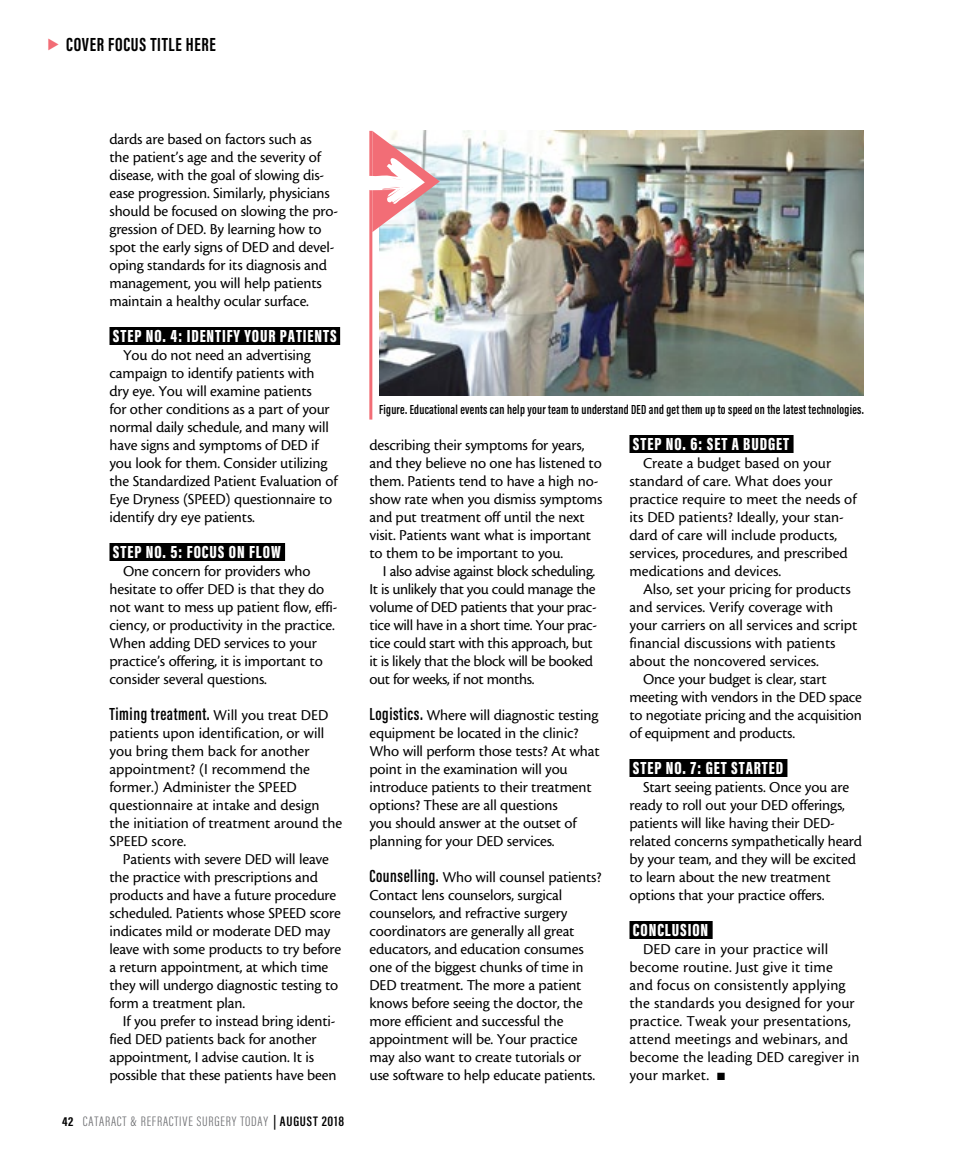
<style>
.page{position:relative;width:972px;height:1161px;background:#fff}
.page>*{position:absolute;margin:0;border:0;box-sizing:border-box;transform-origin:0 0}
.t1{font:700 19.5px "Acumin Pro Extra Cond";letter-spacing:.035em;color:#000}
.t2{font:900 18px "Acumin Pro Extra Cond";letter-spacing:.05em;color:#fff}
.t3{font:600 18px "Acumin Pro Extra Cond";letter-spacing:.03em;color:#000}
.t4{font:15.75px/18px "Cronos MM 408 10";letter-spacing:-.01em;color:#000}
.t5{font:15.75px/18px "Cronos MM 408 10";letter-spacing:.01em;color:#000}
.t6{font:300 14.1px "Acumin Pro Extra Cond";letter-spacing:.05em;color:#6d6e71;scale:1.11 1}
.t7{font:600 13.5px "Acumin Pro Extra Cond";letter-spacing:.02em;color:#000}
.s1{font-family:"Cronos MM 408 10";font-weight:400;font-size:15.75px}
.s2{font-weight:700;font-size:13.35px;color:#000}
.s3{font-weight:600;color:#000}
.s4{font-family:"Acumin Pro Extra Cond";font-weight:600;font-size:18px}
</style>
<div class="page">
<div style="left:110px;top:327px;width:230px;height:18px;background:#000"></div>
<div style="left:110px;top:543px;width:175px;height:18px;background:#000"></div>
<div style="left:630px;top:435px;width:164px;height:18px;background:#000"></div>
<div style="left:630px;top:759px;width:157px;height:18px;background:#000"></div>
<div style="left:630px;top:921px;width:83px;height:18px;background:#000"></div>
<img style="left:380px;top:131px;width:483px;height:265px">
<hr style="left:369px;top:131px;width:3px;height:289px;background:#f26d76">
<svg style="left:369px;top:131px;width:71px;height:101px"></svg>
<p class="t1" style="left:66px;top:32px;width:151px">COVER FOCUS TITLE HERE</p>
<p class="t4" style="left:110px;top:130px;width:230px">dards are based on factors such as<br>the patient’s age and the severity of disease, with the goal of slowing dis&shy;ease progression. Similarly, physicians should be focused on slowing the pro&shy;gression of DED. By learning how to spot the early signs of DED and devel&shy;oping standards for its diagnosis and management, you will help patients maintain a healthy ocular surface.</p>
<p class="t2" style="left:113px;top:325px;width:225px">STEP NO. 4: IDENTIFY YOUR PATIENTS</p>
<p class="t4" style="left:110px;top:346px;width:230px;text-indent:13px">You do not need an advertising campaign to identify patients with dry eye. You will examine patients<br>for other conditions as a part of your normal daily schedule, and many will have signs and symptoms of DED if you look for them. Consider utilizing the Standardized Patient Evaluation of Eye Dryness (SPEED) questionnaire to identify dry eye patients.</p>
<p class="t2" style="left:113px;top:541px;width:169px">STEP NO. 5: FOCUS ON FLOW</p>
<p class="t4" style="left:110px;top:562px;width:230px;text-indent:13px">One concern for providers who hesitate to offer DED is that they do not want to mess up patient flow, effi&shy;ciency, or productivity in the practice.<br>When adding DED services to your practice’s offering, it is important to consider several questions.</p>
<p class="t3" style="left:110px;top:703px;width:220px">Timing treatment. <span class="s1">Will you treat DED</span></p>
<p class="t4" style="left:109px;top:724px;width:234px">patients upon identification, or will you bring them back for another appointment? (I recommend the former.) Administer the SPEED questionnaire at intake and design the initiation of treatment around the<br>SPEED score.</p>
<p class="t4" style="left:109px;top:850px;width:233px;text-indent:13px">Patients with severe DED will leave the practice with prescriptions and products and have a future procedure scheduled. Patients whose SPEED score indicates mild or moderate DED may leave with some products to try before a return appointment, at which time they will undergo diagnostic testing to form a treatment plan.</p>
<p class="t4" style="left:109px;top:1012px;width:229px;text-indent:13px">If you prefer to instead bring identi&shy;fied DED patients back for another appointment, I advise caution. It is possible that these patients have been</p>
<p class="t6" style="left:62px;top:1113px;width:256px"><span class="s2">42</span> CATARACT &amp; REFRACTIVE SURGERY TODAY <span class="s3">| AUGUST 2018</span></p>
<p class="t7" style="left:379px;top:401px;width:486px">Figure. Educational events can help your team to understand DED and get them up to speed on the latest technologies.</p>
<p class="t4" style="left:369px;top:436px;width:234px">describing their symptoms for years, and they believe no one has listened to them. Patients tend to have a high no&shy;show rate when you dismiss symptoms and put treatment off until the next visit. Patients want what is important to them to be important to you.</p>
<p class="t4" style="left:369px;top:562px;width:229px;text-indent:13px">I also advise against block scheduling.<br>It is unlikely that you could manage the volume of DED patients that your prac&shy;tice will have in a short time. Your prac&shy;tice could start with this approach, but it is likely that the block will be booked out for weeks, if not months.</p>
<p class="t4" style="left:369px;top:706px;width:232px"><span class="s4">Logistics.</span> Where will diagnostic testing equipment be located in the clinic?<br>Who will perform those tests? At what point in the examination will you introduce patients to their treatment options? These are all questions<br>you should answer at the outset of planning for your DED services.</p>
<p class="t4" style="left:369px;top:868px;width:233px"><span class="s4">Counselling.</span> Who will counsel patients?<br>Contact lens counselors, surgical counselors, and refractive surgery coordinators are generally all great educators, and education consumes one of the biggest chunks of time in DED treatment. The more a patient knows before seeing the doctor, the more efficient and successful the appointment will be. Your practice may also want to create tutorials or use software to help educate patients.</p>
<p class="t2" style="left:633px;top:433px;width:158px">STEP NO. 6: SET A BUDGET</p>
<p class="t4" style="left:630px;top:454px;width:229px;text-indent:13px">Create a budget based on your standard of care. What does your practice require to meet the needs of its DED patients? Ideally, your stan&shy;dard of care will include products, services, procedures, and prescribed medications and devices.</p>
<p class="t4" style="left:643px;top:580px;width:209px">Also, set your pricing for products</p>
<p class="t4" style="left:630px;top:598px;width:205px">and services. Verify coverage with</p>
<p class="t4" style="left:630px;top:616px;width:229px">your carriers on all services and script</p>
<p class="t4" style="left:630px;top:634px;width:208px">financial discussions with patients</p>
<p class="t4" style="left:630px;top:652px;width:191px">about the noncovered services.</p>
<p class="t4" style="left:643px;top:670px;width:185px">Once your budget is clear, start</p>
<p class="t4" style="left:630px;top:688px;width:234px">meeting with vendors in the DED space</p>
<p class="t4" style="left:630px;top:706px;width:234px">to negotiate pricing and the acquisition</p>
<p class="t4" style="left:630px;top:724px;width:167px">of equipment and products.</p>
<p class="t2" style="left:633px;top:757px;width:152px">STEP NO. 7: GET STARTED</p>
<p class="t4" style="left:630px;top:778px;width:234px;text-indent:13px">Start seeing patients. Once you are ready to roll out your DED offerings, patients will like having their DED&shy;related concerns sympathetically heard by your team, and they will be excited to learn about the new treatment options that your practice offers.</p>
<p class="t2" style="left:633px;top:919px;width:77px">CONCLUSION</p>
<p class="t5" style="left:630px;top:940px;width:232px;text-indent:13px">DED care in your practice will become routine. Just give it time and focus on consistently applying the standards you designed for your practice. Tweak your presentations, attend meetings and webinars, and become the leading DED caregiver in your market. ■</p>
</div>
